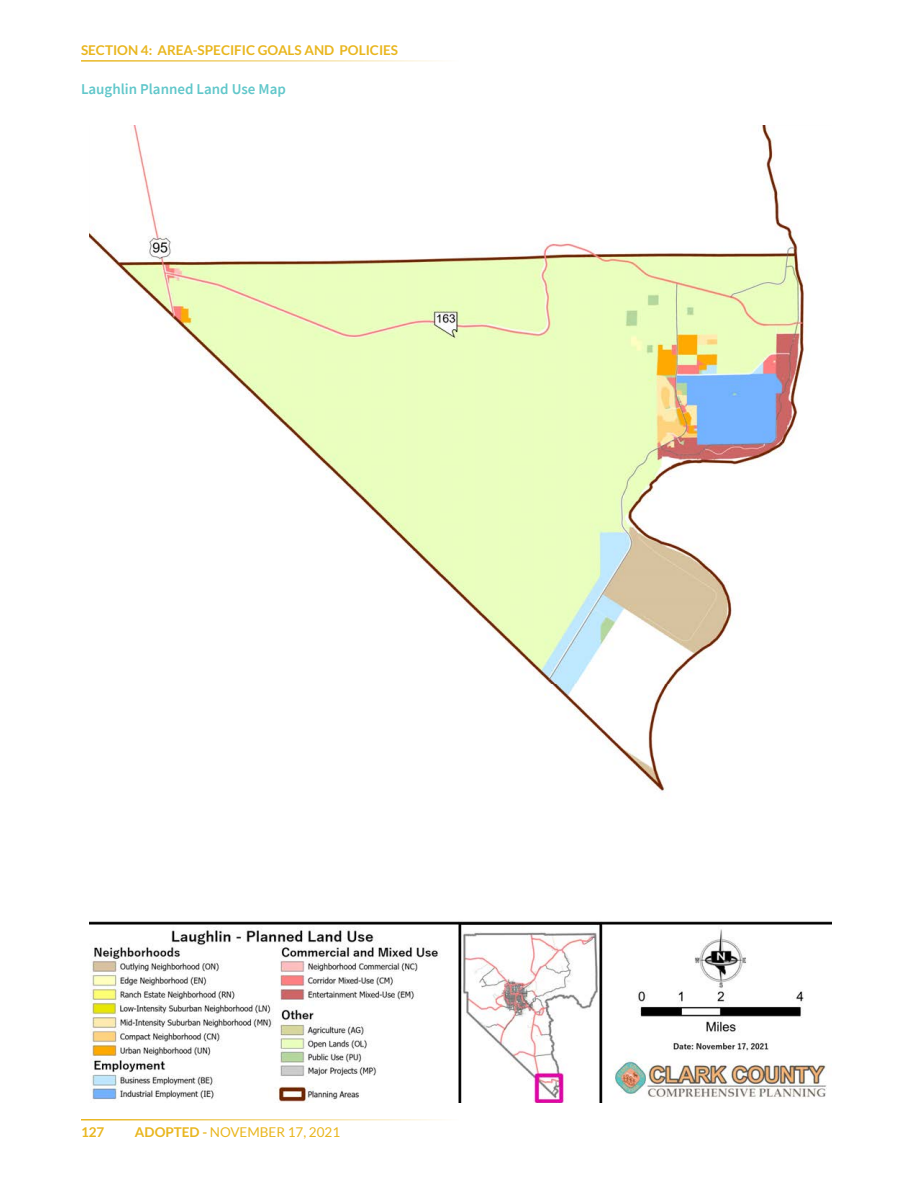
<style>
.page{position:relative;width:918px;height:1188px;background:#fff}
.page>*{position:absolute;margin:0;border:0;box-sizing:border-box;transform-origin:0 0}
.MAPS{font:600 15px "Source Sans Pro";color:#61c7ca}
.t1{font:700 13.5px "Lato";color:#e9b61e}
.t2{font:13.5px "Lato";color:#e9b61e}
.s1{font-weight:700}
</style>
<div class="page">
<img style="left:89px;top:125px;width:743px;height:978px">
<hr style="left:81px;top:1119px;width:378px;height:1px;background:#e9b61e">
<hr style="left:81px;top:60px;width:378px;height:2px;background:#e9b61e">
<p class="t1" style="left:81px;top:42px;width:319px">SECTION 4: AREA-SPECI FIC GOALS AND POLICI ES</p>
<p class="MAPS" style="left:81px;top:79px;width:206px">Laughlin Planned Land Use Map</p>
<p class="t1" style="left:81px;top:1125px;width:25px">127</p>
<p class="t2" style="left:135px;top:1125px;width:207px"><span class="s1">ADOPTED -</span> NOVEM BER 17, 2021</p>
</div>
